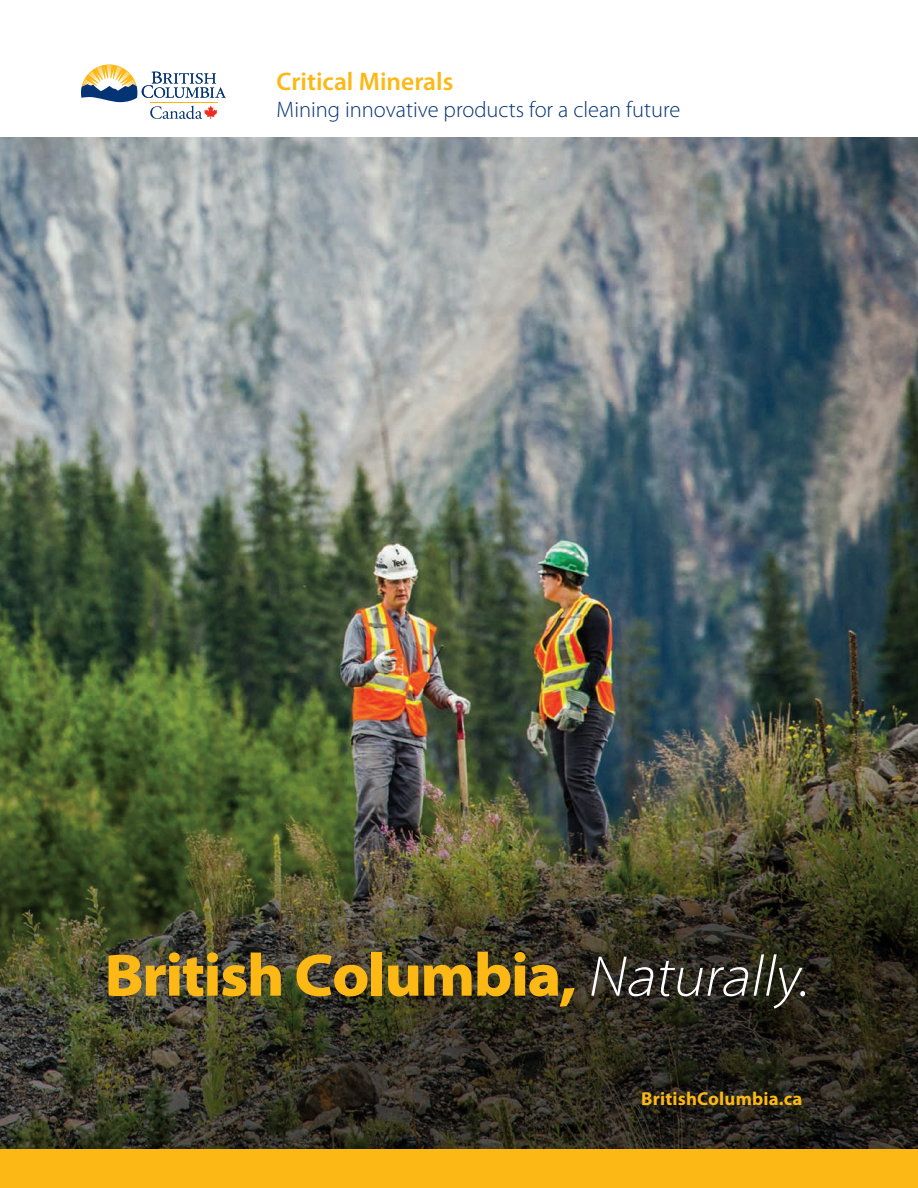
<style>
.page{position:relative;width:918px;height:1188px;background:#fff}
.page>*{position:absolute;margin:0;border:0;box-sizing:border-box;transform-origin:0 0}
.t1{font:600 25.5px "Myriad Pro";color:#fcb814}
.t2{font:300 22.5px "Myriad Pro";color:#053474}
.t3{font:700 18.75px "Myriad Pro";letter-spacing:.01em;color:#fcb814}
</style>
<div class="page">
<img style="left:0;top:137px;width:918px;height:446px">
<img style="left:0;top:583px;width:918px;height:15px">
<img style="left:0;top:598px;width:918px;height:551px">
<svg style="left:81px;top:64px;width:145px;height:55px"></svg>
<img style="left:109px;top:952px;width:172px;height:44px">
<svg style="left:296px;top:954px;width:72px;height:42px;background:#987623"></svg>
<div style="left:372px;top:953px;width:10px;height:43px;background:#fcb814"></div>
<svg style="left:388px;top:952px;width:187px;height:55px;background:#7e631c"></svg>
<svg style="left:591px;top:957px;width:63px;height:39px;background:#58544d"></svg>
<svg style="left:660px;top:954px;width:145px;height:55px;background:#444239"></svg>
<div style="left:0;top:1149px;width:918px;height:39px;background:#fcb814"></div>
<p class="t1" style="left:276px;top:68px;width:178px">Critical Minerals</p>
<p class="t2" style="left:276px;top:97px;width:405px">Mining innovative products for a clean future</p>
<p class="t3" style="left:641px;top:1088px;width:163px">BritishColumbia.ca</p>
</div>
